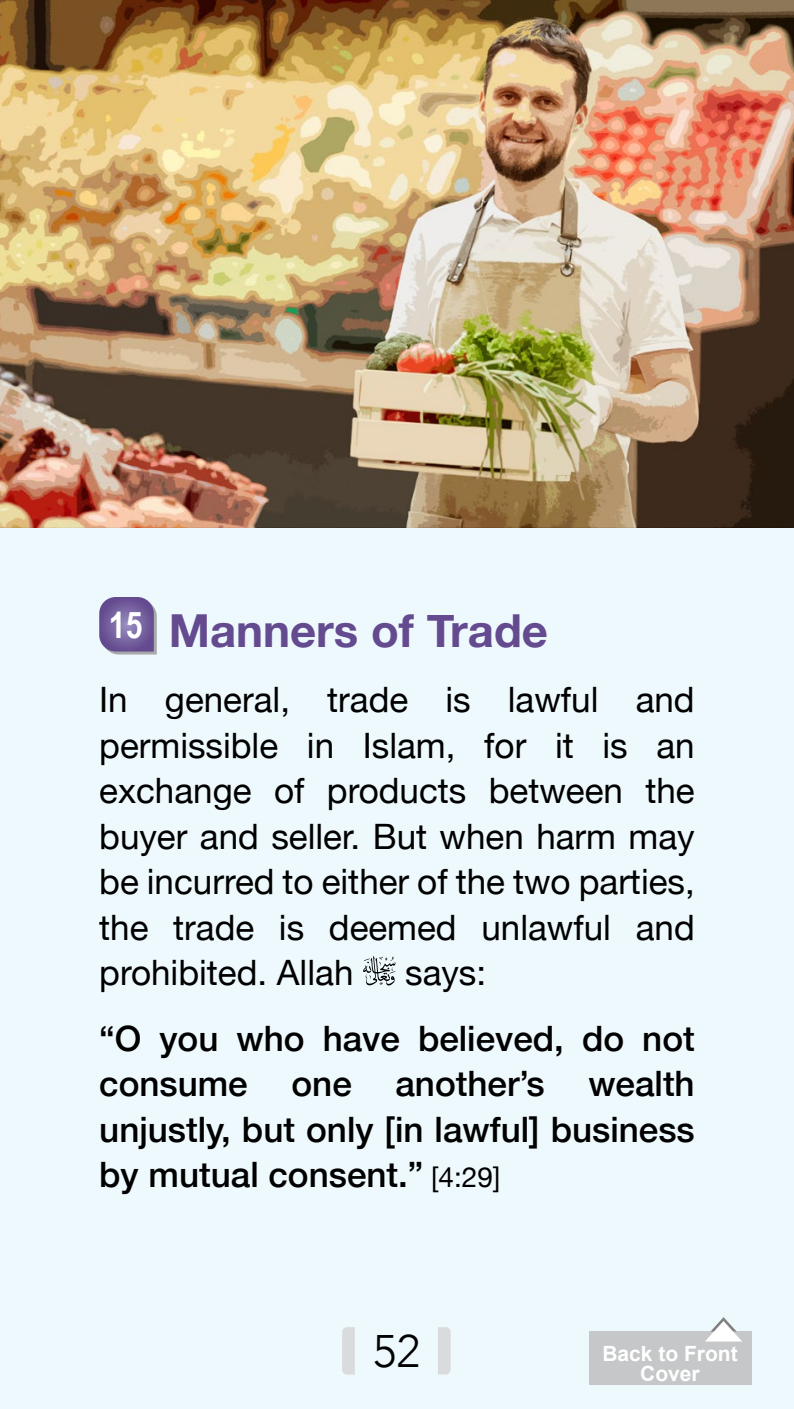
<style>
.page{position:relative;width:794px;height:1409px;background:#eef9fd}
.page>*{position:absolute;margin:0;border:0;box-sizing:border-box;transform-origin:0 0}
.t1{font:700 45.5px "Helvetica Neue";color:#644a8f}
.t2{font:300 45.5px "Avenir";color:#000}
.t3{font:700 36.75px "Arial Narrow";color:#fff}
.t4{font:35px "Helvetica Neue";color:#000}
.t5{font:500 35px/45.5px "Helvetica Neue";color:#000}
.t6{font:28px "Helvetica Neue";color:#000}
.t7{font:700 21px "Arial";color:#fff}
.s1{font-weight:400;font-size:28px}
</style>
<div class="page">
<svg style="left:99px;top:597px;width:58px;height:57px;background:#806fa5"></svg>
<svg style="left:363px;top:956px;width:32px;height:29px"></svg>
<img style="left:0;top:0;width:794px;height:528px">
<svg style="left:342px;top:1327px;width:13px;height:47px"></svg>
<svg style="left:438px;top:1327px;width:13px;height:47px"></svg>
<div style="left:588px;top:1331px;width:163px;height:54px;background:#c5c7c8"></div>
<svg style="left:706px;top:1317px;width:36px;height:24px"></svg>
<p class="t3" style="left:109px;top:597px;width:35px">15</p>
<h1 class="t1" style="left:169px;top:595px;width:381px">Manners of Trade</h1>
<p class="t4" style="left:99px;top:675px;width:30px">In</p>
<p class="t4" style="left:165px;top:675px;width:127px">general,</p>
<p class="t4" style="left:327px;top:675px;width:83px">trade</p>
<p class="t4" style="left:445px;top:675px;width:27px">is</p>
<p class="t4" style="left:508px;top:675px;width:92px">lawful</p>
<p class="t4" style="left:635px;top:675px;width:61px">and</p>
<p class="t4" style="left:99px;top:720px;width:180px">permissible</p>
<p class="t4" style="left:307px;top:720px;width:29px">in</p>
<p class="t4" style="left:363px;top:720px;width:94px">Islam,</p>
<p class="t4" style="left:484px;top:720px;width:44px">for</p>
<p class="t4" style="left:555px;top:720px;width:20px">it</p>
<p class="t4" style="left:602px;top:720px;width:27px">is</p>
<p class="t4" style="left:656px;top:720px;width:40px">an</p>
<p class="t4" style="left:274px;top:766px;width:32px">of</p>
<p class="t4" style="left:99px;top:766px;width:154px">exchange</p>
<p class="t4" style="left:99px;top:811px;width:597px">buyer and seller. But when harm may</p>
<p class="t4" style="left:99px;top:857px;width:597px">be incurred to either of the two parties,</p>
<p class="t4" style="left:636px;top:902px;width:61px">and</p>
<p class="t4" style="left:327px;top:766px;width:141px">products</p>
<p class="t4" style="left:489px;top:766px;width:136px">between</p>
<p class="t4" style="left:645px;top:766px;width:51px">the</p>
<p class="t4" style="left:481px;top:902px;width:131px">unlawful</p>
<p class="t4" style="left:99px;top:902px;width:51px">the</p>
<p class="t4" style="left:173px;top:902px;width:83px">trade</p>
<p class="t4" style="left:279px;top:902px;width:27px">is</p>
<p class="t4" style="left:329px;top:902px;width:129px">deemed</p>
<p class="t4" style="left:99px;top:948px;width:256px">prohibited. Allah</p>
<p class="t4" style="left:405px;top:948px;width:83px">says:</p>
<p class="t5" style="left:99px;top:1013px;width:44px">O“</p>
<p class="t5" style="left:159px;top:1013px;width:61px">you</p>
<p class="t5" style="left:236px;top:1013px;width:70px">who</p>
<p class="t5" style="left:323px;top:1013px;width:79px">have</p>
<p class="t5" style="left:418px;top:1013px;width:147px">believed,</p>
<p class="t5" style="left:582px;top:1013px;width:44px">do</p>
<p class="t5" style="left:642px;top:1013px;width:54px">not</p>
<p class="t5" style="left:395px;top:1058px;width:151px">another s’</p>
<p class="t5" style="left:588px;top:1058px;width:108px">wealth</p>
<p class="t5" style="left:99px;top:1058px;width:597px">consume<br>unjustly, but only [in lawful] business</p>
<p class="t6" style="left:438px;top:1157px;width:63px">4:29[</p>
<p class="t5" style="left:291px;top:1058px;width:62px">one</p>
<p class="t5" style="left:99px;top:1149px;width:341px">by mutual consent <span class="s1">]</span>“.</p>
<h1 class="t2" style="left:373px;top:1324px;width:49px">52</h1>
<p class="t7" style="left:602px;top:1340px;width:137px">Back to Front</p>
<p class="t7" style="left:640px;top:1359px;width:61px">Cover</p>
</div>
